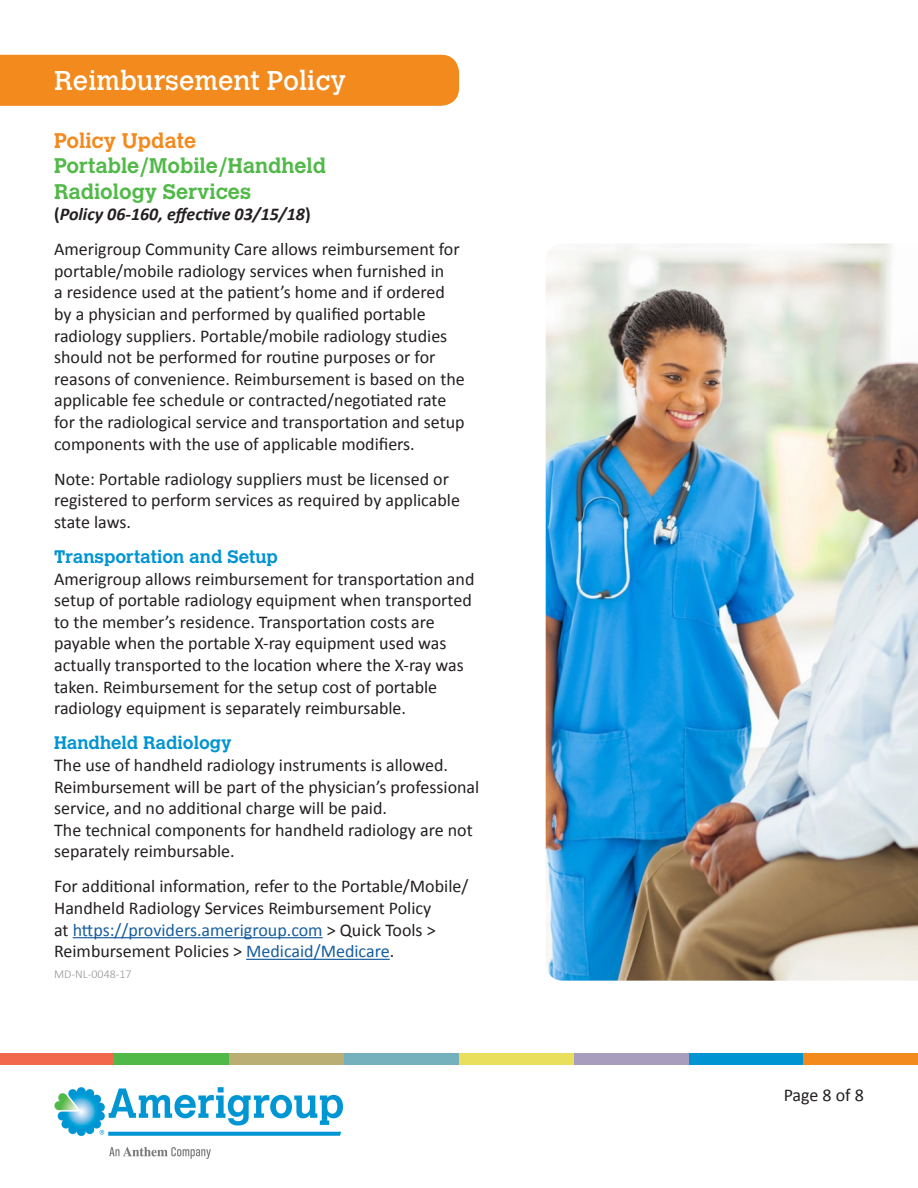
<style>
.page{position:relative;width:918px;height:1188px;background:#fff}
.page>*{position:absolute;margin:0;border:0;box-sizing:border-box;transform-origin:0 0}
.t1{font:27px "Calvert";color:#fff}
.t2{font:700 21px/25.2px "Calvert MT Std";color:#51b948}
.t3{font:700 21px "Calvert MT Std";color:#f38a1e}
.t4{font:18px/21.6px "Calibri";color:#231f20}
.Sub_head{font:700 18px "Calvert MT Std";color:#0094d3}
.t5{font:italic 700 18px "Calibri";color:#231f20}
.t6{font:300 12px "Calibri";color:#939598}
.s1{font-style:normal}
.s2{color:#175d9e}
</style>
<div class="page">
<img style="left:54px;top:1088px;width:289px;height:71px">
<div style="left:0;top:1053px;width:115px;height:11px;background:#f2684a"></div>
<div style="left:115px;top:1053px;width:114px;height:11px;background:#51b948"></div>
<div style="left:229px;top:1053px;width:115px;height:11px;background:#bbae75"></div>
<div style="left:344px;top:1053px;width:115px;height:11px;background:#74b1bd"></div>
<div style="left:459px;top:1053px;width:115px;height:11px;background:#e9df5d"></div>
<div style="left:574px;top:1053px;width:115px;height:11px;background:#a89dbc"></div>
<div style="left:689px;top:1053px;width:114px;height:11px;background:#0094d3"></div>
<div style="left:803px;top:1053px;width:115px;height:11px;background:#f38a1e"></div>
<div style="left:0;top:55px;width:459px;height:51px;background:#f38a1e"></div>
<hr style="left:73px;top:937px;width:250px;height:1px;background:#175d9e">
<hr style="left:246px;top:959px;width:144px;height:1px;background:#175d9e">
<img style="left:546px;top:244px;width:372px;height:737px">
<p class="t1" style="left:54px;top:65px;width:293px">Reimbursement Policy</p>
<p class="t3" style="left:54px;top:128px;width:144px">Policy Update</p>
<p class="t2" style="left:54px;top:153px;width:273px">Portable/Mobile/Handheld<br>Radiology Services</p>
<p class="t5" style="left:54px;top:203px;width:258px"><span class="s1">(</span>Policy 06-160, effective 03/15/18<span class="s1">)</span></p>
<p class="t4" style="left:54px;top:239px;width:412px">Amerigroup Community Care allows reimbursement for portable/mobile radiology services when furnished in<br>a residence used at the patient’s home and if ordered by a physician and performed by qualified portable radiology suppliers. Portable/mobile radiology studies should not be performed for routine purposes or for reasons of convenience. Reimbursement is based on the applicable fee schedule or contracted/negotiated rate for the radiological service and transportation and setup components with the use of applicable modifiers.</p>
<p class="t4" style="left:54px;top:468px;width:407px">Note: Portable radiology suppliers must be licensed or registered to perform services as required by applicable state laws.</p>
<p class="Sub_head" style="left:54px;top:545px;width:225px">Transportation and Setup</p>
<p class="t4" style="left:54px;top:568px;width:422px">Amerigroup allows reimbursement for transportation and setup of portable radiology equipment when transported to the member’s residence. Transportation costs are payable when the portable X-ray equipment used was actually transported to the location where the X-ray was taken. Reimbursement for the setup cost of portable radiology equipment is separately reimbursable.</p>
<p class="Sub_head" style="left:54px;top:732px;width:179px">Handheld Radiology</p>
<p class="t4" style="left:54px;top:754px;width:427px">The use of handheld radiology instruments is allowed.<br>Reimbursement will be part of the physician’s professional service, and no additional charge will be paid.<br>The technical components for handheld radiology are not separately reimbursable.</p>
<p class="t4" style="left:54px;top:876px;width:416px">For additional information, refer to the Portable/Mobile/ Handheld Radiology Services Reimbursement Policy<br>at <span class="s2">https://providers.amerigroup.com</span> &gt; Quick Tools &gt; Reimbursement Policies &gt; <span class="s2">Medicaid/Medicare</span>.</p>
<p class="t6" style="left:54px;top:967px;width:79px">MD-NL-0048-17</p>
<p class="t4" style="left:784px;top:1085px;width:82px">Page 8 of 8</p>
</div>
